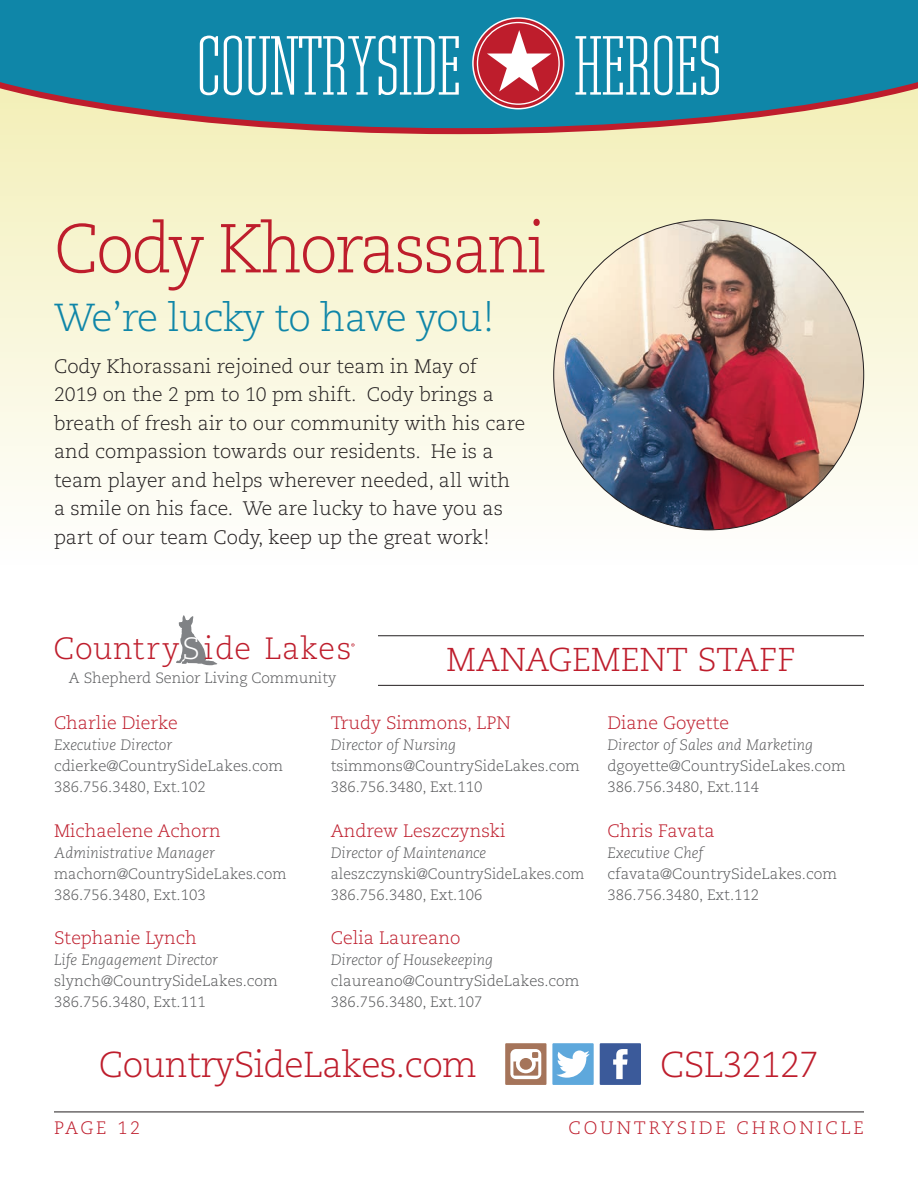
<style>
.page{position:relative;width:918px;height:1188px;background:#fff}
.page>*{position:absolute;margin:0;border:0;box-sizing:border-box;transform-origin:0 0}
.Red_Cap_Head_1{font:81px "Cg Tower Cd";color:#fff}
.Red_Cap_Head_1-2{font:300 69px "Caecilia";letter-spacing:-.04em;color:#be1d2c;scale:.95 1}
.Body_Text_2{font:300 39px "Caecilia";letter-spacing:-.03em;color:#0f86a8}
.Body_Text_2-2{font:300 36px "Caecilia";letter-spacing:-.02em;color:#be1d2c}
.t1{font:300 33px "Caecilia";color:#be1d2c}
.t2{font:300 30.75px "Caecilia";letter-spacing:.02em;color:#be1d2c}
.Body_Text_2-3{font:300 19.5px/28.5px "Caecilia";color:#231f20}
.Staff_Name{font:300 18px "Caecilia";color:#be1d2c}
.Staff_Name-2{font:300 18px "Caecilia";letter-spacing:.16em;color:#be1d2c}
.Staff_Contact{font:300 15px "Caecilia";color:#57585a}
.Staff_Title{font:italic 300 15px "Caecilia";color:#57585a}
.Staff_Contact-2{font:300 15px "Caecilia";color:#57585a;scale:.95 1}
.Staff_Contact-3{font:300 15px "Caecilia";color:#57585a;scale:.96 1}
.t3{font:300 14.85px "Caecilia";color:#57585a}
.s1{color:#fff}
</style>
<div class="page">
<svg style="left:0;top:134px;width:918px;height:397px"></svg>
<svg style="left:0;top:0;width:918px;height:134px;background:#308ca4"></svg>
<hr style="left:378px;top:685px;width:486px;height:1px;background:#231f20">
<hr style="left:378px;top:635px;width:486px;height:1px;background:#231f20">
<svg style="left:473px;top:18px;width:91px;height:91px;background:#c8414e"></svg>
<div style="left:472px;top:17px;width:92px;height:92px;border:2px solid #fff;border-radius:50%"></div>
<svg style="left:487px;top:30px;width:65px;height:62px"></svg>
<div style="left:477px;top:22px;width:83px;height:83px;border:1px solid #fff;border-radius:50%"></div>
<svg style="left:176px;top:615px;width:41px;height:50px"></svg>
<svg style="left:351px;top:643px;width:4px;height:4px"></svg>
<div style="left:552px;top:1043px;width:42px;height:42px;background:#5ea8dc"></div>
<div style="left:505px;top:1043px;width:41px;height:42px;background:#a5745a"></div>
<div style="left:600px;top:1043px;width:41px;height:42px;background:#3b5a9a"></div>
<svg style="left:510px;top:1049px;width:31px;height:30px"></svg>
<svg style="left:556px;top:1051px;width:34px;height:27px"></svg>
<svg style="left:613px;top:1049px;width:15px;height:30px"></svg>
<img style="left:554px;top:220px;width:310px;height:310px;border-radius:155px">
<hr style="left:54px;top:1112px;width:810px;height:1px;background:#231f20">
<p class="Red_Cap_Head_1" style="left:197px;top:19px;width:266px">COUNTRYSIDE</p>
<p class="Red_Cap_Head_1" style="left:575px;top:19px;width:148px">HEROES</p>
<p class="Red_Cap_Head_1-2" style="left:54px;top:210px;width:520px">Cody Khorassani</p>
<p class="Body_Text_2" style="left:54px;top:295px;width:442px">We’re lucky to have you!</p>
<p class="Body_Text_2-3" style="left:54px;top:352px;width:473px">Cody Khorassani rejoined our team in May of 2019 on the 2 pm to 10 pm shift. Cody brings a breath of fresh air to our community with his care and compassion towards our residents. He is a team player and helps wherever needed, all with a smile on his face. We are lucky to have you as part of our team Cody, keep up the great work!</p>
<p class="t2" style="left:53px;top:631px;width:300px">Country<span class="s1">S</span>ide Lakes</p>
<p class="t3" style="left:69px;top:669px;width:269px">A Shepherd Senior Living Community</p>
<p class="t1" style="left:446px;top:641px;width:351px">MANAGEMENT STAFF</p>
<p class="Staff_Name" style="left:54px;top:712px;width:125px">Charlie Dierke</p>
<p class="Staff_Title" style="left:54px;top:736px;width:120px">Executive Director</p>
<p class="Staff_Contact" style="left:54px;top:757px;width:231px">cdierke@CountrySideLakes.com</p>
<p class="Staff_Contact" style="left:54px;top:778px;width:153px">386.756.3480, Ext.102</p>
<p class="Staff_Name" style="left:54px;top:820px;width:168px">Michaelene Achorn</p>
<p class="Staff_Title" style="left:54px;top:844px;width:162px">Administrative Manager</p>
<p class="Staff_Contact-3" style="left:54px;top:865px;width:244px">machorn@CountrySideLakes.com</p>
<p class="Staff_Contact" style="left:54px;top:886px;width:153px">386.756.3480, Ext.103</p>
<p class="Staff_Name" style="left:54px;top:928px;width:144px">Stephanie Lynch</p>
<p class="Staff_Title" style="left:54px;top:952px;width:166px">Life Engagement Director</p>
<p class="Staff_Contact" style="left:54px;top:973px;width:225px">slynch@CountrySideLakes.com</p>
<p class="Staff_Contact" style="left:54px;top:994px;width:153px">386.756.3480, Ext.111</p>
<p class="Staff_Name" style="left:331px;top:712px;width:182px">Trudy Simmons, LPN</p>
<p class="Staff_Title" style="left:331px;top:736px;width:127px">Director of Nursing</p>
<p class="Staff_Contact" style="left:331px;top:757px;width:251px">tsimmons@CountrySideLakes.com</p>
<p class="Staff_Contact" style="left:331px;top:778px;width:153px">386.756.3480, Ext.110</p>
<p class="Staff_Name" style="left:331px;top:820px;width:176px">Andrew Leszczynski</p>
<p class="Staff_Title" style="left:331px;top:844px;width:157px">Director of Maintenance</p>
<p class="Staff_Contact-2" style="left:331px;top:865px;width:269px">aleszczynski@CountrySideLakes.com</p>
<p class="Staff_Contact" style="left:331px;top:886px;width:153px">386.756.3480, Ext.106</p>
<p class="Staff_Name" style="left:331px;top:928px;width:131px">Celia Laureano</p>
<p class="Staff_Title" style="left:331px;top:952px;width:164px">Director of Housekeeping</p>
<p class="Staff_Contact" style="left:331px;top:973px;width:250px">claureano@CountrySideLakes.com</p>
<p class="Staff_Contact" style="left:331px;top:994px;width:153px">386.756.3480, Ext.107</p>
<p class="Staff_Name" style="left:608px;top:712px;width:123px">Diane Goyette</p>
<p class="Staff_Title" style="left:608px;top:736px;width:207px">Director of Sales and Marketing</p>
<p class="Staff_Contact" style="left:608px;top:757px;width:240px">dgoyette@CountrySideLakes.com</p>
<p class="Staff_Contact" style="left:608px;top:778px;width:153px">386.756.3480, Ext.114</p>
<p class="Staff_Name" style="left:608px;top:820px;width:109px">Chris Favata</p>
<p class="Staff_Title" style="left:608px;top:844px;width:98px">Executive Chef</p>
<p class="Staff_Contact" style="left:608px;top:865px;width:231px">cfavata@CountrySideLakes.com</p>
<p class="Staff_Contact" style="left:608px;top:886px;width:153px">386.756.3480, Ext.112</p>
<p class="Body_Text_2-2" style="left:99px;top:1044px;width:380px">CountrySideLakes.com</p>
<p class="Body_Text_2-2" style="left:660px;top:1044px;width:160px">CSL32127</p>
<p class="Staff_Name" style="left:54px;top:1117px;width:88px">PAGE 12</p>
<p class="Staff_Name-2" style="left:568px;top:1117px;width:297px">COUNTRYSIDE CHRONICLE</p>
</div>
